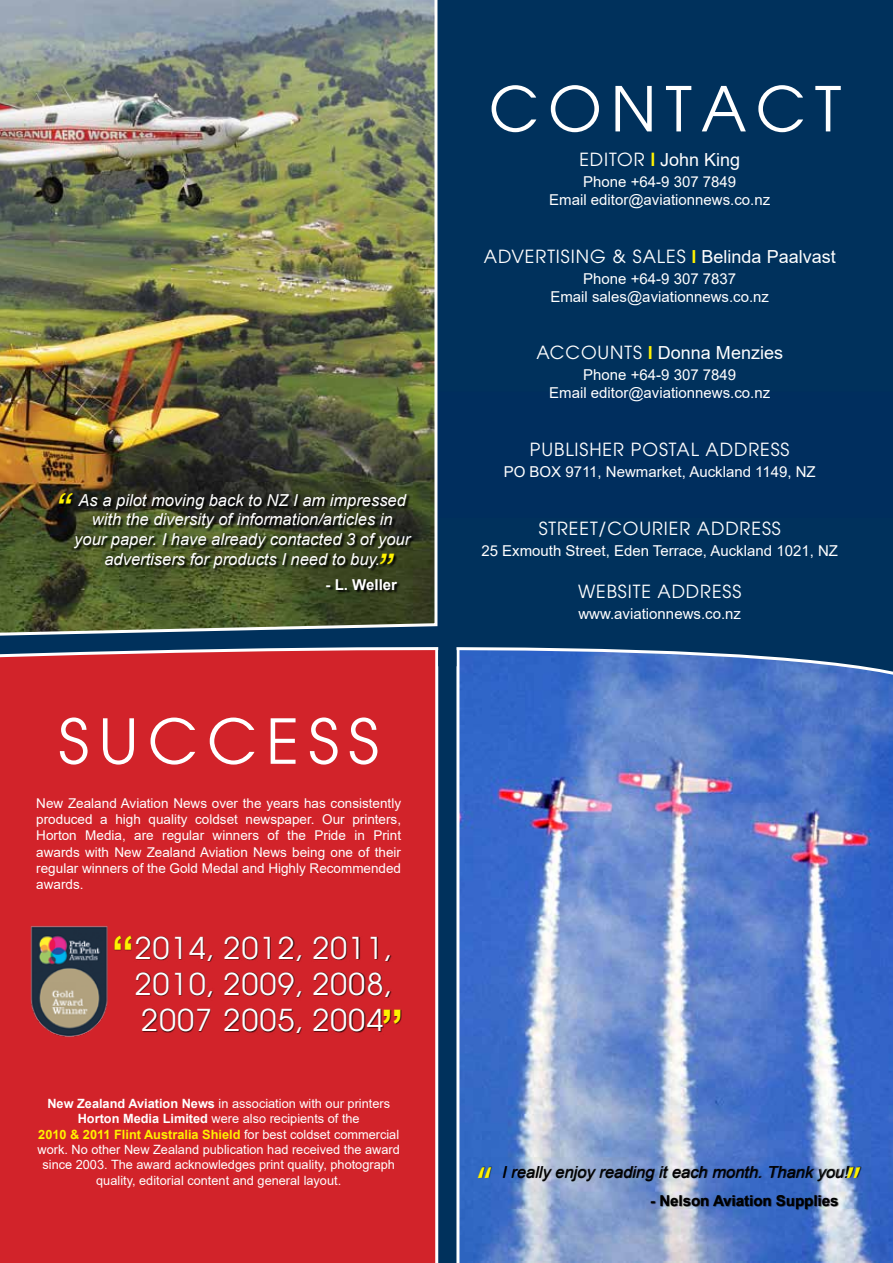
<style>
.page{position:relative;width:893px;height:1263px;background:#00315c}
.page>*{position:absolute;margin:0;border:0;box-sizing:border-box;transform-origin:0 0}
.t1{font:61.5px "Avant Garde";letter-spacing:.15em;color:#fff}
.t2{font:45px "Myriad Pro";color:#fff200}
.t3{font:700 45px "Arial";color:#fff200}
.t4{font:italic 45px "Arial";color:#fff200}
.t5{font:30px/36px "Avant Garde";letter-spacing:.05em;color:#fff;text-align:justify}
.t6{font:18px "Avant Garde";letter-spacing:.05em;color:#fff}
.t7{font:18px "Arial";color:#fff}
.t8{font:italic 16.5px/19.8px "Arial";color:#fff;text-align:center}
.t9{font:italic 16.5px "Arial";color:#000}
.t10{font:15px/18px "Arial";color:#fff;text-align:center}
.t11{font:700 15px "Arial";color:#000}
.t12{font:700 15px "Arial";color:#fff}
.t13{font:13.5px/16.2px "Arial";color:#fff;text-align:justify}
.t14{font:12.75px/15.3px "Arial";color:#fff;text-align:center}
.s1{font-weight:700}
.s2{font-weight:700;color:#fff200}
.s3{font-family:"Avant Garde"}
.s4{font-family:"Avant Garde";font-weight:600;color:#fff200}
.s5{font-family:"Arial";font-weight:700;color:#fff200}
.s6{font-family:"Arial"}
</style>
<div class="page">
<svg style="left:456px;top:709px;width:437px;height:554px;background:#6989cd"></svg>
<div style="left:0;top:709px;width:438px;height:554px;background:#d2232a"></div>
<svg style="left:0;top:647px;width:893px;height:62px;background:#88507a"></svg>
<div style="left:438px;top:244px;width:18px;height:422px;background:#00315c"></div>
<div style="left:479px;top:1166px;width:383px;height:45px;background:#000;opacity:.75"></div>
<img style="left:28px;top:920px;width:83px;height:123px">
<div style="left:115px;top:936px;width:287px;height:98px;background:#000;opacity:.75"></div>
<img style="left:0;top:0;width:439px;height:647px">
<svg style="left:59px;top:494px;width:357px;height:100px;background:#363f1f"></svg>
<h2 class="t4" style="left:54px;top:481px;width:16px">“</h2>
<p class="t8" style="left:74px;top:490px;width:337px">As a pilot moving back to NZ I am impressed with the diversity of information/articles in your paper. I have already contacted 3 of your advertisers for products I need to buy.</p>
<h2 class="t4" style="left:376px;top:541px;width:16px">”</h2>
<p class="t12" style="left:326px;top:574px;width:73px">- L. Weller</p>
<h1 class="t1" style="left:58px;top:705px;width:139px">SUCCE</h1>
<h1 class="t1" style="left:308px;top:705px;width:72px">SS</h1>
<p class="t13" style="left:36px;top:795px;width:366px">New Zealand Aviation News over the years has consistently produced a high quality coldset newspaper. Our printers, Horton Media, are regular winners of the Pride in Print awards with New Zealand Aviation News being one of their regular winners of the Gold Medal and Highly Recommended awards.</p>
<h2 class="t3" style="left:112px;top:920px;width:24px">“</h2>
<h3 class="t5" style="left:135px;top:930px;width:260px">2014, 2012, 2011, 2010, 2009, 2008, 2007 2005, 2004</h3>
<h2 class="t3" style="left:381px;top:994px;width:24px">”</h2>
<p class="t14" style="left:38px;top:1096px;width:364px"><span class="s1">New Zealand Aviation News</span> in association with our printers <span class="s1">Horton Media Limited</span> were also recipients of the<br><span class="s2">2010 &amp; 2011 Flint Australia Shield</span> for best coldset commercial work. No other New Zealand publication had received the award since 2003. The award acknowledges print quality, photograph quality, editorial content and general layout.</p>
<h1 class="t1" style="left:489px;top:73px;width:354px">CONTACT</h1>
<h3 class="t7" style="left:579px;top:147px;width:162px"><span class="s3">EDITOR</span> <span class="s4">l</span> John King</h3>
<p class="t10" style="left:549px;top:173px;width:223px">Phone +64-9 307 7849<br>Email editor@aviationnews.co.nz</p>
<h3 class="t6" style="left:484px;top:245px;width:353px">ADVERTISING &amp; SALES <span class="s5">l</span> <span class="s6">Belinda Paalvast</span></h3>
<p class="t10" style="left:550px;top:269px;width:220px">Phone +64-9 307 7837<br>Email sales@aviationnews.co.nz</p>
<h3 class="t6" style="left:536px;top:342px;width:16px">ACC</h3>
<h3 class="t7" style="left:581px;top:341px;width:203px"><span class="s3">OUNTS</span> <span class="s2">l</span> Donna Menzies</h3>
<p class="t10" style="left:549px;top:366px;width:223px">Phone +64-9 307 7849<br>Email editor@aviationnews.co.nz</p>
<h3 class="t6" style="left:530px;top:439px;width:261px">PUBLISHER POSTAL ADDRESS</h3>
<p class="t10" style="left:504px;top:462px;width:314px">PO BOX 9711, Newmarket, Auckland 1149, NZ</p>
<h3 class="t6" style="left:539px;top:517px;width:244px">STREET/COURIER ADDRESS</h3>
<p class="t10" style="left:481px;top:541px;width:358px">25 Exmouth Street, Eden Terrace, Auckland 1021, NZ</p>
<h3 class="t6" style="left:578px;top:581px;width:38px">WEBSIT</h3>
<h3 class="t6" style="left:641px;top:581px;width:102px">E ADDRESS</h3>
<p class="t10" style="left:578px;top:605px;width:164px">www.aviationnews.co.nz</p>
<h2 class="t2" style="left:477px;top:1155px;width:17px">“</h2>
<p class="t9" style="left:502px;top:1161px;width:348px">I really enjoy reading it each month. Thank you!</p>
<h2 class="t2" style="left:845px;top:1155px;width:17px">”</h2>
<p class="t11" style="left:650px;top:1190px;width:190px">- Nelson Aviation Supplies</p>
</div>
